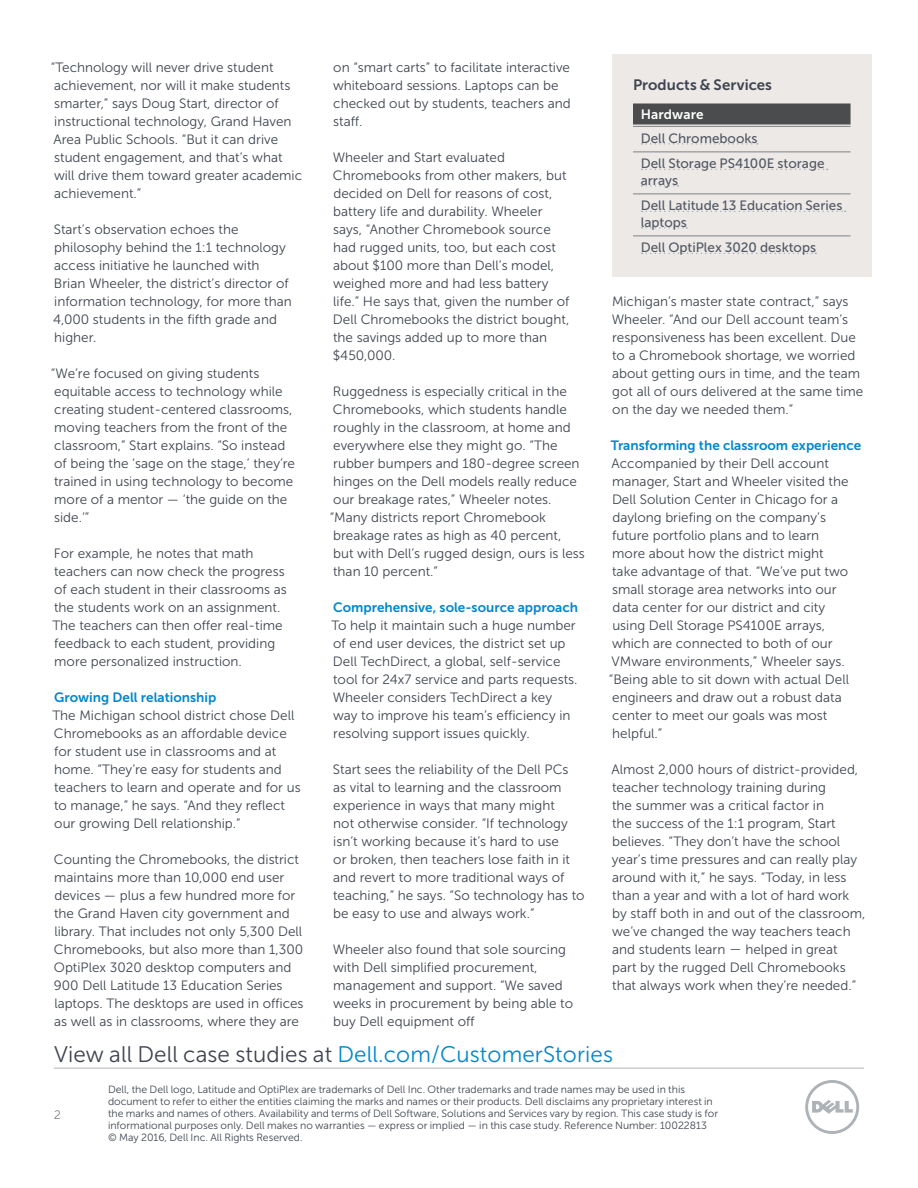
<style>
.page{position:relative;width:918px;height:1188px;background:#fff}
.page>*{position:absolute;margin:0;border:0;box-sizing:border-box;transform-origin:0 0}
.t1{font:22.5px "Museo Sans For Dell 300";letter-spacing:.005em;color:#3e444f}
.t2{font:15px "Museo Sans For Dell 700";letter-spacing:.005em;color:#3e444f}
.t3{font:13.5px/18px "Museo Sans For Dell 300";color:#3e444f}
.t4{font:13.5px/25.5px "Museo Sans For Dell 500";color:#525863}
.t5{font:13.5px "Museo Sans For Dell 700";color:#0087cb}
.t6{font:13.5px "Museo Sans For Dell 700";letter-spacing:.005em;color:#fff}
.t7{font:12px "Museo Sans For Dell 100";color:#3e444f}
.t8{font:10.5px/12px "Museo Sans For Dell 300";color:#3e444f}
.s1{color:#0087cb}
</style>
<div class="page">
<hr style="left:54px;top:1068px;width:810px;height:1px;background:#aeb3b8">
<svg style="left:805px;top:1080px;width:54px;height:54px"></svg>
<div style="left:612px;top:54px;width:260px;height:223px;background:#ece9e7"></div>
<div style="left:633px;top:104px;width:218px;height:20px;background:#4b4c4d"></div>
<hr style="left:633px;top:126px;width:218px;height:1px;background:#808285">
<svg style="left:642px;top:143px;width:116px;height:2px"></svg>
<hr style="left:633px;top:152px;width:218px;height:1px;background:#808285">
<svg style="left:642px;top:169px;width:186px;height:1px"></svg>
<svg style="left:642px;top:185px;width:36px;height:2px"></svg>
<hr style="left:633px;top:194px;width:218px;height:1px;background:#808285">
<svg style="left:642px;top:211px;width:204px;height:1px"></svg>
<svg style="left:642px;top:227px;width:45px;height:2px"></svg>
<hr style="left:633px;top:236px;width:218px;height:1px;background:#808285">
<svg style="left:642px;top:253px;width:174px;height:1px"></svg>
<p class="t3" style="left:51px;top:58px;width:253px">“Technology will never drive student achievement, nor will it make students smarter,” says Doug Start, director of instructional technology, Grand Haven Area Public Schools. “But it can drive student engagement, and that’s what will drive them toward greater academic achievement.”</p>
<p class="t3" style="left:53px;top:220px;width:240px">Start’s observation echoes the philosophy behind the 1:1 technology access initiative he launched with Brian Wheeler, the district’s director of information technology, for more than 4,000 students in the fifth grade and higher.</p>
<p class="t3" style="left:51px;top:364px;width:246px">“We’re focused on giving students equitable access to technology while creating student-centered classrooms, moving teachers from the front of the classroom,” Start explains. “So instead of being the ‘sage on the stage,’ they’re trained in using technology to become more of a mentor — ‘the guide on the side.’”</p>
<p class="t3" style="left:52px;top:544px;width:236px">For example, he notes that math teachers can now check the progress of each student in their classrooms as the students work on an assignment.<br>The teachers can then offer real-time feedback to each student, providing more personalized instruction.</p>
<p class="t5" style="left:54px;top:690px;width:164px">Growing Dell relationship</p>
<p class="t3" style="left:52px;top:706px;width:250px">The Michigan school district chose Dell Chromebooks as an affordable device for student use in classrooms and at home. “They’re easy for students and teachers to learn and operate and for us to manage,” he says. “And they reflect our growing Dell relationship.”</p>
<p class="t3" style="left:54px;top:850px;width:251px">Counting the Chromebooks, the district maintains more than 10,000 end user devices — plus a few hundred more for the Grand Haven city government and library. That includes not only 5,300 Dell Chromebooks, but also more than 1,300<br>OptiPlex 3020 desktop computers and 900 Dell Latitude 13 Education Series laptops. The desktops are used in offices as well as in classrooms, where they are</p>
<p class="t3" style="left:333px;top:58px;width:239px">on “smart carts” to facilitate interactive whiteboard sessions. Laptops can be checked out by students, teachers and staff.</p>
<p class="t3" style="left:333px;top:148px;width:238px">Wheeler and Start evaluated<br>Chromebooks from other makers, but decided on Dell for reasons of cost, battery life and durability. Wheeler says, “Another Chromebook source had rugged units, too, but each cost about $100 more than Dell’s model, weighed more and had less battery life.” He says that, given the number of<br>Dell Chromebooks the district bought, the savings added up to more than $450,000.</p>
<p class="t3" style="left:330px;top:382px;width:256px">Ruggedness is especially critical in the Chromebooks, which students handle roughly in the classroom, at home and everywhere else they might go. “The rubber bumpers and 180-degree screen hinges on the Dell models really reduce our breakage rates,” Wheeler notes. “Many districts report Chromebook breakage rates as high as 40 percent,<br>but with Dell’s rugged design, ours is less than 10 percent.”</p>
<p class="t5" style="left:333px;top:600px;width:247px">Comprehensive, sole-source approach</p>
<p class="t3" style="left:331px;top:616px;width:248px">To help it maintain such a huge number of end user devices, the district set up Dell TechDirect, a global, self-service tool for 24x7 service and parts requests.<br>Wheeler considers TechDirect a key way to improve his team’s efficiency in resolving support issues quickly.</p>
<p class="t3" style="left:333px;top:760px;width:253px">Start sees the reliability of the Dell PCs as vital to learning and the classroom experience in ways that many might<br>not otherwise consider. “If technology isn’t working because it’s hard to use<br>or broken, then teachers lose faith in it and revert to more traditional ways of teaching,” he says. “So technology has to be easy to use and always work.”</p>
<p class="t3" style="left:333px;top:940px;width:242px">Wheeler also found that sole sourcing with Dell simplified procurement, management and support. “We saved weeks in procurement by being able to buy Dell equipment off</p>
<p class="t2" style="left:633px;top:76px;width:141px">Products &amp; Services</p>
<p class="t6" style="left:641px;top:106px;width:64px">Hardware</p>
<p class="t4" style="left:641px;top:125px;width:185px">Dell Chromebooks<br>Dell Storage PS4100E storage</p>
<p class="t4" style="left:641px;top:167px;width:203px">arrays<br>Dell Latitude 13 Education Series</p>
<p class="t4" style="left:641px;top:209px;width:177px">laptops<br>Dell OptiPlex 3020 desktops</p>
<p class="t3" style="left:612px;top:292px;width:253px">Michigan’s master state contract,” says Wheeler. “And our Dell account team’s responsiveness has been excellent. Due to a Chromebook shortage, we worried about getting ours in time, and the team got all of ours delivered at the same time on the day we needed them.”</p>
<p class="t5" style="left:611px;top:437px;width:252px">Transforming the classroom experience</p>
<p class="t3" style="left:609px;top:454px;width:242px">Accompanied by their Dell account manager, Start and Wheeler visited the Dell Solution Center in Chicago for a daylong briefing on the company’s future portfolio plans and to learn more about how the district might take advantage of that. “We’ve put two small storage area networks into our data center for our district and city using Dell Storage PS4100E arrays, which are connected to both of our VMware environments,” Wheeler says. “Being able to sit down with actual Dell engineers and draw out a robust data center to meet our goals was most helpful.”</p>
<p class="t3" style="left:612px;top:760px;width:255px">Almost 2,000 hours of district-provided, teacher technology training during<br>the summer was a critical factor in<br>the success of the 1:1 program, Start believes. “They don’t have the school year’s time pressures and can really play around with it,” he says. “Today, in less than a year and with a lot of hard work by staff both in and out of the classroom, we’ve changed the way teachers teach and students learn — helped in great<br>part by the rugged Dell Chromebooks that always work when they’re needed.”</p>
<h1 class="t1" style="left:54px;top:1042px;width:560px">View all Dell case studies at <span class="s1">Dell.com/CustomerStories</span></h1>
<p class="t7" style="left:54px;top:1109px;width:8px">2</p>
<p class="t8" style="left:108px;top:1083px;width:612px">Dell, the Dell logo, Latitude and OptiPlex are trademarks of Dell Inc. Other trademarks and trade names may be used in this document to refer to either the entities claiming the marks and names or their products. Dell disclaims any proprietary interest in the marks and names of others. Availability and terms of Dell Software, Solutions and Services vary by region. This case study is for informational purposes only. Dell makes no warranties — express or implied — in this case study. Reference Number: 10022813 © May 2016, Dell Inc. All Rights Reserved.</p>
</div>
